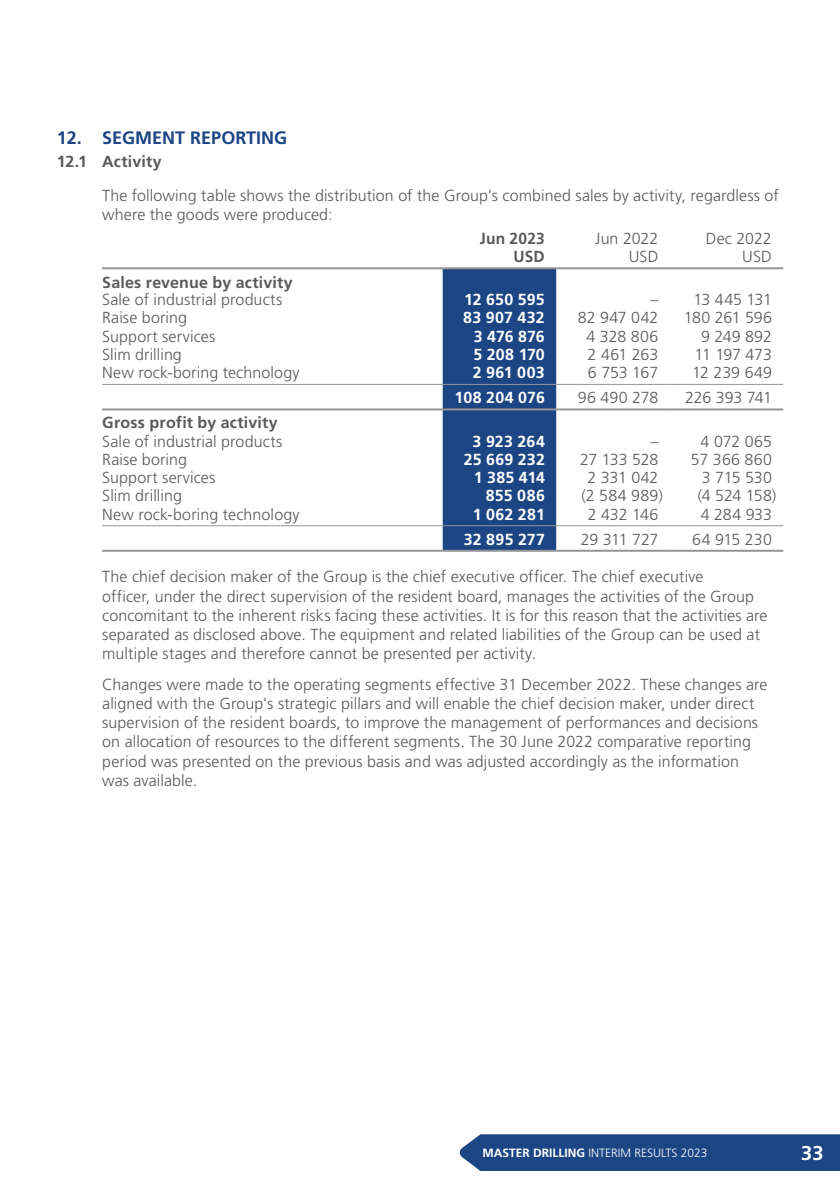
<style>
.page{position:relative;width:840px;height:1191px;background:#fff}
.page>*{position:absolute;margin:0;border:0;box-sizing:border-box;transform-origin:0 0}
.t1{font:700 20px "Frutiger LT Std";color:#fff}
.t2{font:700 18px "Frutiger LT Std";color:#1c4584}
.t3{font:300 16px/19.2px "Frutiger LT Std";letter-spacing:.005em;color:#58595b}
.t4{font:700 16px "Frutiger LT Std";letter-spacing:.015em;color:#fff}
.t5{font:700 16px "Frutiger LT Std";letter-spacing:.015em;color:#58595b}
.t6{font:300 16px "Frutiger LT Std";letter-spacing:-.015em;color:#58595b}
.t7{font:300 12px "Frutiger LT Std";color:#fff}
.s1{font-weight:700}
</style>
<div class="page">
<div style="left:459px;top:1134px;width:380px;height:37px;background:#1c4584"></div>
<svg style="left:102px;top:269px;width:680px;height:281px"></svg>
<div style="left:442px;top:269px;width:114px;height:281px;background:#1c4584"></div>
<hr style="left:102px;top:267px;width:340px;height:2px;background:#939598">
<hr style="left:442px;top:267px;width:114px;height:2px;background:#939598">
<hr style="left:556px;top:267px;width:113px;height:2px;background:#939598">
<hr style="left:669px;top:267px;width:113px;height:2px;background:#939598">
<hr style="left:102px;top:384px;width:340px;height:1px;background:#939598">
<hr style="left:442px;top:384px;width:114px;height:1px;background:#939598">
<hr style="left:556px;top:384px;width:113px;height:1px;background:#939598">
<hr style="left:669px;top:384px;width:113px;height:1px;background:#939598">
<hr style="left:102px;top:408px;width:340px;height:2px;background:#939598">
<hr style="left:442px;top:408px;width:114px;height:2px;background:#939598">
<hr style="left:556px;top:408px;width:113px;height:2px;background:#939598">
<hr style="left:669px;top:408px;width:113px;height:2px;background:#939598">
<hr style="left:102px;top:525px;width:340px;height:1px;background:#939598">
<hr style="left:102px;top:550px;width:340px;height:2px;background:#939598">
<hr style="left:442px;top:525px;width:114px;height:1px;background:#939598">
<hr style="left:442px;top:550px;width:114px;height:2px;background:#939598">
<hr style="left:556px;top:525px;width:113px;height:1px;background:#939598">
<hr style="left:556px;top:550px;width:113px;height:2px;background:#939598">
<hr style="left:669px;top:525px;width:113px;height:1px;background:#939598">
<hr style="left:669px;top:550px;width:113px;height:2px;background:#939598">
<p class="t2" style="left:57px;top:127px;width:232px">12. SEGMENT REPORTING</p>
<p class="t5" style="left:57px;top:152px;width:106px">12.1 Activity</p>
<p class="t3" style="left:102px;top:186px;width:677px">The following table shows the distribution of the Group’s combined sales by activity, regardless of where the goods were produced:</p>
<p class="t5" style="left:479px;top:229px;width:67px">Jun 2023</p>
<p class="t3" style="left:595px;top:229px;width:65px">Jun 2022</p>
<p class="t3" style="left:705px;top:229px;width:68px">Dec 2022</p>
<p class="t5" style="left:513px;top:247px;width:33px">USD</p>
<p class="t3" style="left:628px;top:247px;width:31px">USD</p>
<p class="t3" style="left:741px;top:247px;width:31px">USD</p>
<p class="t5" style="left:102px;top:273px;width:192px">Sales revenue by activity</p>
<p class="t3" style="left:102px;top:290px;width:181px">Sale of industrial products</p>
<p class="t4" style="left:464px;top:290px;width:82px">12 650 595</p>
<p class="t3" style="left:650px;top:290px;width:123px">– 13 445 131</p>
<p class="t3" style="left:102px;top:308px;width:86px">Raise boring</p>
<p class="t4" style="left:463px;top:308px;width:83px">83 907 432</p>
<p class="t3" style="left:577px;top:308px;width:82px">82 947 042</p>
<p class="t6" style="left:683px;top:309px;width:90px">180 261 596</p>
<p class="t3" style="left:102px;top:327px;width:115px">Support services</p>
<p class="t4" style="left:473px;top:327px;width:72px">3 476 876</p>
<p class="t3" style="left:586px;top:327px;width:73px">4 328 806</p>
<p class="t3" style="left:700px;top:327px;width:72px">9 249 892</p>
<p class="t3" style="left:102px;top:345px;width:81px">Slim drilling</p>
<p class="t4" style="left:473px;top:345px;width:73px">5 208 170</p>
<p class="t3" style="left:587px;top:345px;width:72px">2 461 263</p>
<p class="t3" style="left:694px;top:345px;width:79px">11 197 473</p>
<p class="t3" style="left:102px;top:363px;width:199px">New rock-boring technology</p>
<p class="t4" style="left:472px;top:363px;width:73px">2 961 003</p>
<p class="t3" style="left:587px;top:363px;width:72px">6 753 167</p>
<p class="t3" style="left:691px;top:363px;width:81px">12 239 649</p>
<p class="t4" style="left:454px;top:388px;width:92px">108 204 076</p>
<p class="t3" style="left:577px;top:388px;width:82px">96 490 278</p>
<p class="t6" style="left:684px;top:389px;width:88px">226 393 741</p>
<p class="t5" style="left:102px;top:413px;width:177px">Gross profit by activity</p>
<p class="t3" style="left:102px;top:431px;width:181px">Sale of industrial products</p>
<p class="t4" style="left:472px;top:431px;width:74px">3 923 264</p>
<p class="t3" style="left:650px;top:431px;width:9px">–</p>
<p class="t3" style="left:700px;top:431px;width:73px">4 072 065</p>
<p class="t3" style="left:102px;top:450px;width:86px">Raise boring</p>
<p class="t4" style="left:463px;top:450px;width:83px">25 669 232</p>
<p class="t3" style="left:579px;top:450px;width:80px">27 133 528</p>
<p class="t3" style="left:690px;top:450px;width:83px">57 366 860</p>
<p class="t3" style="left:102px;top:468px;width:115px">Support services</p>
<p class="t4" style="left:473px;top:468px;width:73px">1 385 414</p>
<p class="t3" style="left:587px;top:468px;width:72px">2 331 042</p>
<p class="t3" style="left:701px;top:468px;width:71px">3 715 530</p>
<p class="t3" style="left:102px;top:486px;width:81px">Slim drilling</p>
<p class="t4" style="left:485px;top:486px;width:61px">855 086</p>
<p class="t3" style="left:581px;top:486px;width:83px">(2 584 989)</p>
<p class="t3" style="left:697px;top:486px;width:80px">(4 524 158)</p>
<p class="t3" style="left:102px;top:504px;width:199px">New rock-boring technology</p>
<p class="t4" style="left:472px;top:504px;width:74px">1 062 281</p>
<p class="t3" style="left:587px;top:504px;width:72px">2 432 146</p>
<p class="t3" style="left:700px;top:504px;width:73px">4 284 933</p>
<p class="t4" style="left:463px;top:529px;width:82px">32 895 277</p>
<p class="t3" style="left:580px;top:529px;width:79px">29 311 727</p>
<p class="t3" style="left:691px;top:529px;width:81px">64 915 230</p>
<p class="t3" style="left:102px;top:567px;width:666px">The chief decision maker of the Group is the chief executive officer. The chief executive<br>officer, under the direct supervision of the resident board, manages the activities of the Group concomitant to the inherent risks facing these activities. It is for this reason that the activities are separated as disclosed above. The equipment and related liabilities of the Group can be used at multiple stages and therefore cannot be presented per activity.</p>
<p class="t3" style="left:102px;top:675px;width:666px">Changes were made to the operating segments effective 31 December 2022. These changes are aligned with the Group's strategic pillars and will enable the chief decision maker, under direct supervision of the resident boards, to improve the management of performances and decisions on allocation of resources to the different segments. The 30 June 2022 comparative reporting period was presented on the previous basis and was adjusted accordingly as the information was available.</p>
<p class="t7" style="left:482px;top:1146px;width:226px"><span class="s1">MASTER DRILLING</span> INTERIM RESULTS 2023</p>
<p class="t1" style="left:800px;top:1141px;width:24px">33</p>
</div>
